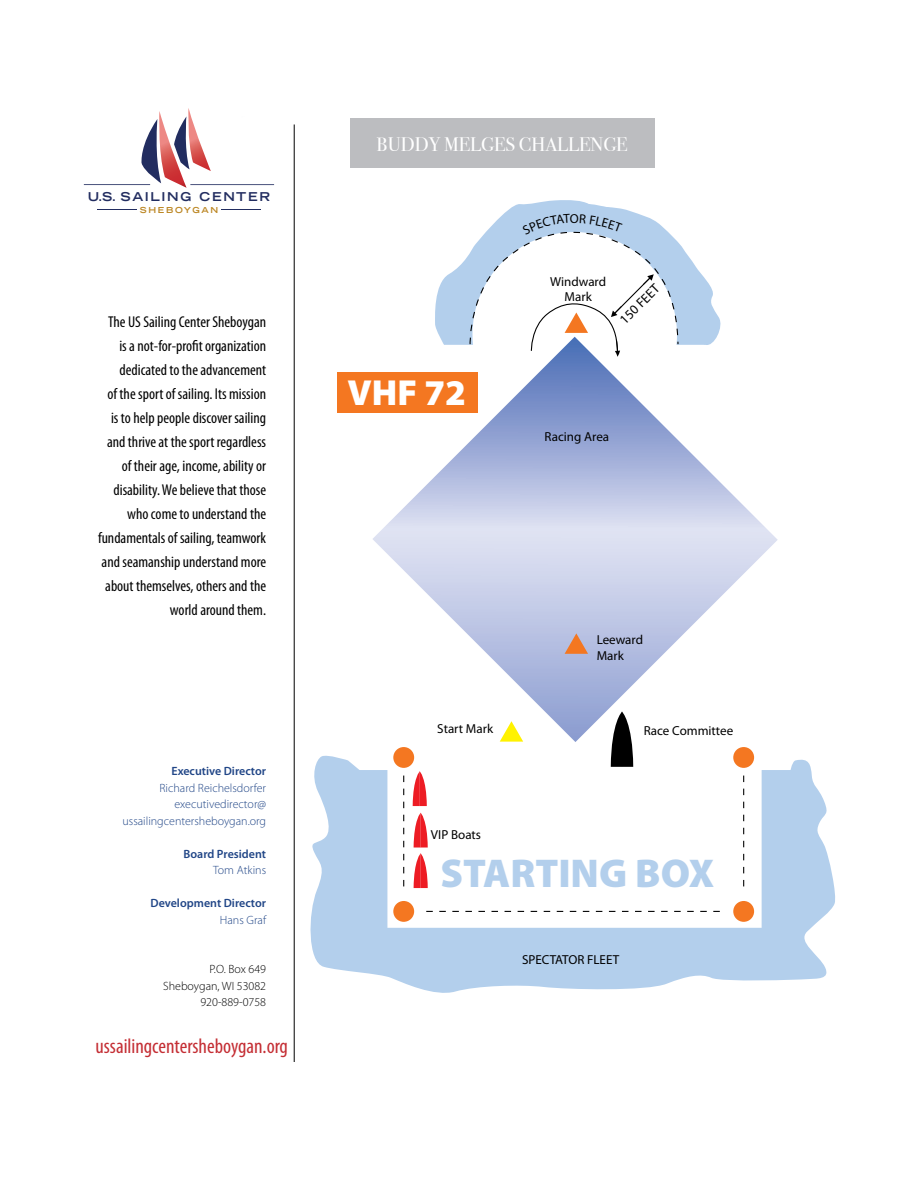
<style>
.page{position:relative;width:918px;height:1188px;background:#fff}
.page>*{position:absolute;margin:0;border:0;box-sizing:border-box;transform-origin:0 0}
.t1{font:900 40.35px "Myriad Pro";color:#b3cfec}
.t2{font:900 36.3px "Myriad Pro";color:#fff}
.t3{font:condensed 21px "Myriad Pro";color:#c42e34}
.t4{font:19.5px "Bodoni Svty Two OSITCTT Book";color:#fff}
.t5{font:condensed 15.75px/24px "Myriad Pro";color:#000;text-align:right}
.t6{font:13.5px "Myriad Pro";color:#000}
.t7{font:13.05px/15.6px "Myriad Pro";color:#000;text-align:center}
.t8{font:700 expanded 12.15px "Trade Gothic LH";letter-spacing:.135em;color:#222d60}
.t9{font:300 12px/16.5px "Myriad Pro";color:#214687;text-align:right}
.t10{font:600 12px "Myriad Pro";color:#214687}
.t11{font:300 12px/16.5px "Myriad Pro";color:#000;text-align:right}
.t12{font:700 expanded 8.25px "Trade Gothic LH";letter-spacing:.2em;color:#bc8725}
</style>
<div class="page">
<hr style="left:97px;top:209px;width:39px;height:1px;background:#222d60">
<hr style="left:221px;top:209px;width:40px;height:1px;background:#222d60">
<hr style="left:190px;top:184px;width:84px;height:1px;background:#222d60">
<hr style="left:84px;top:184px;width:66px;height:1px;background:#222d60">
<svg style="left:140px;top:108px;width:71px;height:80px"></svg>
<hr style="left:294px;top:124px;width:1px;height:938px;background:#000">
<div style="left:350px;top:118px;width:305px;height:49px;background:#bcbdc0"></div>
<svg style="left:373px;top:357px;width:405px;height:385px"></svg>
<svg style="left:310px;top:755px;width:525px;height:238px;fill:#b3cfec"></svg>
<div style="left:393px;top:747px;width:21px;height:21px;background:#f47721;border-radius:50%"></div>
<div style="left:733px;top:747px;width:21px;height:21px;background:#f47721;border-radius:50%"></div>
<svg style="left:357px;top:770px;width:435px;height:176px"></svg>
<svg style="left:500px;top:721px;width:23px;height:21px"></svg>
<svg style="left:611px;top:712px;width:22px;height:55px"></svg>
<svg style="left:413px;top:771px;width:14px;height:35px"></svg>
<svg style="left:414px;top:813px;width:14px;height:75px"></svg>
<svg style="left:565px;top:633px;width:23px;height:21px"></svg>
<div style="left:337px;top:372px;width:140px;height:41px;background:#f47721"></div>
<svg style="left:435px;top:200px;width:286px;height:157px"></svg>
<p class="t8" style="left:88px;top:189px;width:184px">U.S. SAILING CENTER</p>
<p class="t12" style="left:140px;top:204px;width:80px">SHEBOYGAN</p>
<p class="t5" style="left:98px;top:309px;width:170px">The US Sailing Center Sheboygan is a not-for-profit organization dedicated to the advancement<br>of the sport of sailing. Its mission is to help people discover sailing and thrive at the sport regardless of their age, income, ability or disability. We believe that those who come to understand the fundamentals of sailing, teamwork and seamanship understand more about themselves, others and the world around them.</p>
<p class="t10" style="left:172px;top:764px;width:96px">Executive Director</p>
<p class="t9" style="left:123px;top:779px;width:145px">Richard Reichelsdorfer executivedirector@ ussailingcentersheboygan.org</p>
<p class="t10" style="left:184px;top:846px;width:84px">Board President</p>
<p class="t9" style="left:213px;top:862px;width:55px">Tom Atkins</p>
<p class="t10" style="left:151px;top:896px;width:117px">Development Director</p>
<p class="t9" style="left:220px;top:911px;width:48px">Hans Graf</p>
<p class="t11" style="left:163px;top:961px;width:104px">P.O. Box 649<br>Sheboygan, WI 53082<br>920-889-0758</p>
<h3 class="t3" style="left:96px;top:1033px;width:194px">ussailingcentersheboygan.org</h3>
<p class="t4" style="left:377px;top:133px;width:253px">BUDDY MELGES CHALLENGE</p>
<h2 class="t2" style="left:347px;top:368px;width:120px">VHF 72</h2>
<p class="t7" style="left:570px;top:210px;width:11px">O</p>
<p class="t7" style="left:550px;top:273px;width:57px">Windward<br>Mark</p>
<p class="t6" style="left:616px;top:316px;width:52px;rotate:-45deg">150 FEET</p>
<p class="t7" style="left:545px;top:429px;width:66px">Racing Area</p>
<p class="t7" style="left:597px;top:632px;width:48px;text-align:left">Leeward<br>Mark</p>
<p class="t7" style="left:437px;top:721px;width:57px">Start Mark</p>
<p class="t7" style="left:644px;top:723px;width:91px">Race Committee</p>
<p class="t7" style="left:431px;top:826px;width:52px">VIP Boats</p>
<h1 class="t1" style="left:441px;top:847px;width:275px">STARTING BOX</h1>
<p class="t7" style="left:522px;top:951px;width:99px">SPECTATOR FLEET</p>
</div>
